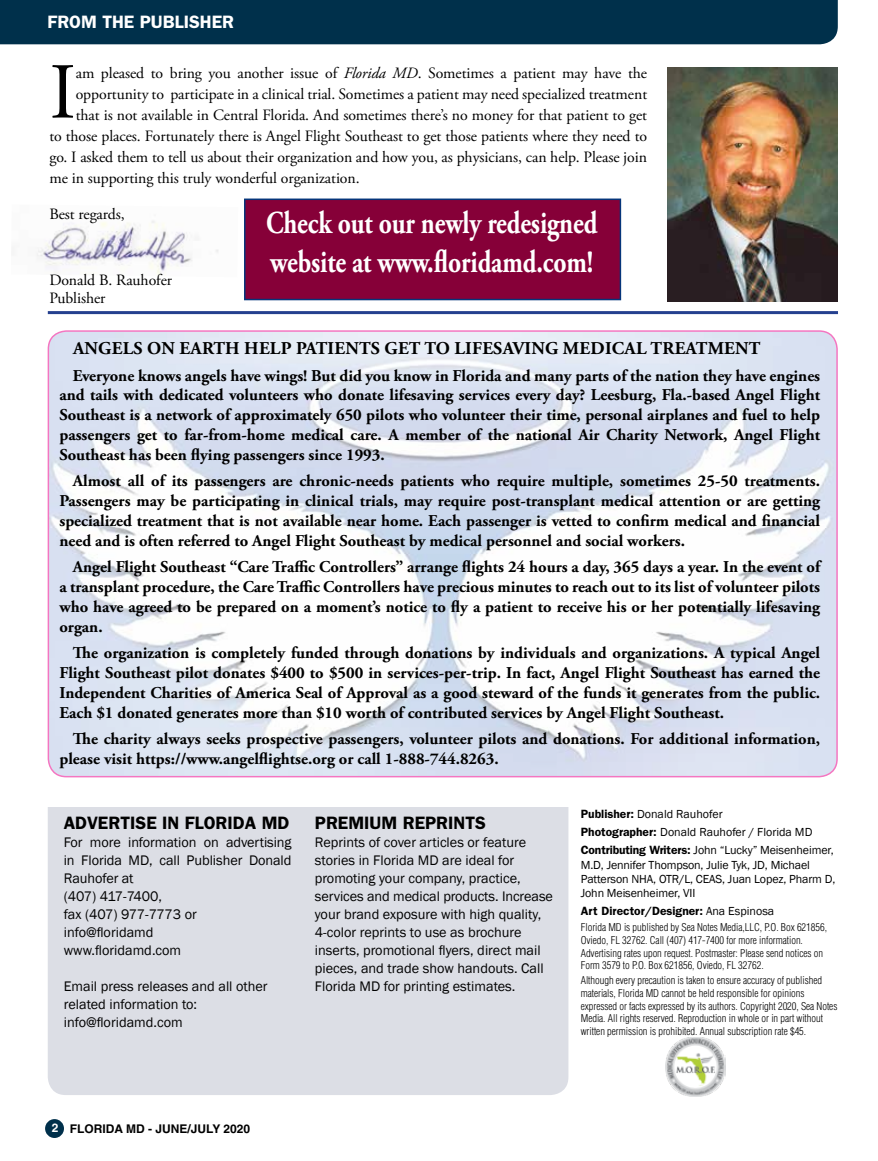
<style>
.page{position:relative;width:878px;height:1161px;background:#fff}
.page>*{position:absolute;margin:0;border:0;box-sizing:border-box;transform-origin:0 0}
.t1{font:79.05px "Adobe Garamond Pro";color:#000}
.t2{font:700 31.8px/39px "Adobe Garamond Pro";letter-spacing:-.005em;color:#fff;scale:.8 1}
.t3{font:700 18px "Adobe Garamond Pro";letter-spacing:.015em;color:#000}
.t4{font:600 18px "Franklin Gothic";color:#000}
.t5{font:600 18px "Franklin Gothic";color:#fff}
.t6{font:700 16.5px/19.8px "Adobe Garamond Pro";color:#000;text-align:justify}
.t7{font:15.75px/18px "Adobe Garamond Pro";letter-spacing:-.005em;color:#000}
.t8{font:14.25px/18px "Franklin Gothic";color:#000}
.t9{font:12px/17.9px "Franklin Gothic";letter-spacing:-.01em;color:#000}
.t10{font:600 12px "Franklin Gothic";color:#000}
.t11{font:700 12px "Helvetica";color:#000}
.t12{font:300 condensed 10.5px/12.6px "Helvetica LT Std";letter-spacing:-.005em;color:#000}
.s1{font-style:italic}
.s2{font-weight:600}
.s3{font-weight:400}
.s4{color:#fff}
</style>
<div class="page">
<div style="left:45px;top:1119px;width:19px;height:19px;background:#00304b;border-radius:50%"></div>
<div style="left:48px;top:770px;width:520px;height:325px;background:#dcdee5;border-radius:18px"></div>
<img style="left:665px;top:1037px;width:60px;height:59px">
<div style="left:0;top:741px;width:580px;height:65px;background:#fff"></div>
<div style="left:0;top:0;width:837px;height:44px;background:#00304b"></div>
<img style="left:667px;top:67px;width:170px;height:234px">
<img style="left:37px;top:221px;width:182px;height:54px">
<hr style="left:48px;top:311px;width:790px;height:3px;background:#25408f">
<img style="left:48px;top:331px;width:789px;height:446px">
<div style="left:48px;top:330px;width:789px;height:447px;border:2px solid #ec008c;border-radius:18px"></div>
<div style="left:244px;top:199px;width:377px;height:101px;background:#860038;border:2px solid #06357a"></div>
<p class="t5" style="left:48px;top:12px;width:188px">FROM THE PUBLISHER</p>
<h1 class="t1" style="left:49px;top:45px;width:28px">I</h1>
<p class="t7" style="left:76px;top:65px;width:573px">am pleased to bring you another issue of <span class="s1">Florida MD</span>. Sometimes a patient may have the</p>
<p class="t7" style="left:76px;top:86px;width:573px">opportunity to participate in a clinical trial. Sometimes a patient may need specialized treatment</p>
<p class="t7" style="left:76px;top:107px;width:573px">that is not available in Central Florida. And sometimes there’s no money for that patient to get</p>
<p class="t7" style="left:49px;top:128px;width:599px">to those places. Fortunately there is Angel Flight Southeast to get those patients where they need to</p>
<p class="t7" style="left:49px;top:149px;width:599px">go. I asked them to tell us about their organization and how you, as physicians, can help. Please join</p>
<p class="t7" style="left:49px;top:170px;width:312px">me in supporting this truly wonderful organization.</p>
<p class="t7" style="left:49px;top:206px;width:77px">Best regards,</p>
<h2 class="t2" style="left:266px;top:204px;width:416px">Check out our newly redesigned website at www.floridamd.com!</h2>
<p class="t7" style="left:49px;top:271px;width:124px">Donald B. Rauhofer<br>Publisher</p>
<p class="t3" style="left:73px;top:338px;width:689px">ANGELS ON EARTH HELP PATIENTS GET TO LIFESAVING MEDICAL TREATMENT</p>
<p class="t6" style="left:59px;top:366px;width:762px;text-indent:13px">Everyone knows angels have wings! But did you know in Florida and many parts of the nation they have engines and tails with dedicated volunteers who donate lifesaving services every day? Leesburg, Fla.-based Angel Flight Southeast is a network of approximately 650 pilots who volunteer their time, personal airplanes and fuel to help passengers get to far-from-home medical care. A member of the national Air Charity Network, Angel Flight Southeast has been flying passengers since 1993.</p>
<p class="t6" style="left:59px;top:471px;width:762px;text-indent:13px">Almost all of its passengers are chronic-needs patients who require multiple, sometimes 25-50 treatments.<br>Passengers may be participating in clinical trials, may require post-transplant medical attention or are getting specialized treatment that is not available near home. Each passenger is vetted to confirm medical and financial need and is often referred to Angel Flight Southeast by medical personnel and social workers.</p>
<p class="t6" style="left:59px;top:557px;width:762px;text-indent:13px">Angel Flight Southeast “Care Traffic Controllers” arrange flights 24 hours a day, 365 days a year. In the event of a transplant procedure, the Care Traffic Controllers have precious minutes to reach out to its list of volunteer pilots who have agreed to be prepared on a moment’s notice to fly a patient to receive his or her potentially lifesaving organ.</p>
<p class="t6" style="left:59px;top:643px;width:762px;text-indent:13px">The organization is completely funded through donations by individuals and organizations. A typical Angel Flight Southeast pilot donates $400 to $500 in services-per-trip. In fact, Angel Flight Southeast has earned the Independent Charities of America Seal of Approval as a good steward of the funds it generates from the public.<br>Each $1 donated generates more than $10 worth of contributed services by Angel Flight Southeast.</p>
<p class="t6" style="left:59px;top:729px;width:762px;text-indent:13px">The charity always seeks prospective passengers, volunteer pilots and donations. For additional information, please visit https://www.angelflightse.org or call 1-888-744.8263.</p>
<p class="t4" style="left:64px;top:813px;width:227px">ADVERTISE IN FLORIDA MD</p>
<p class="t8" style="left:64px;top:834px;width:229px">For more information on advertising in Florida MD, call Publisher Donald<br>Rauhofer at<br>(407) 417-7400,<br>fax (407) 977-7773 or<br>info@floridamd<br>www.floridamd.com</p>
<p class="t8" style="left:64px;top:978px;width:205px">Email press releases and all other related information to: info@floridamd.com</p>
<p class="t4" style="left:315px;top:813px;width:172px">PREMIUM REPRINTS</p>
<p class="t8" style="left:315px;top:834px;width:239px">Reprints of cover articles or feature stories in Florida MD are ideal for promoting your company, practice, services and medical products. Increase your brand exposure with high quality, 4-color reprints to use as brochure inserts, promotional flyers, direct mail pieces, and trade show handouts. Call Florida MD for printing estimates.</p>
<p class="t9" style="left:580px;top:806px;width:254px"><span class="s2">Publisher:</span> Donald Rauhofer<br><span class="s2">Photographer:</span> Donald Rauhofer / Florida MD<br><span class="s2">Contributing Writers:</span> John “Lucky” Meisenheimer,</p>
<p class="t9" style="left:580px;top:858px;width:256px;line-height:14.4px">M.D, Jennifer Thompson, Julie Tyk, JD, Michael<br>Patterson NHA, OTR/L, CEAS, Juan Lopez, Pharm D,<br>John Meisenheimer, VII</p>
<p class="t10" style="left:580px;top:904px;width:195px">Art Director/Designer: <span class="s3">Ana Espinosa</span></p>
<p class="t12" style="left:580px;top:921px;width:248px">Florida MD is published by Sea Notes Media,LLC, P.O. Box 621856, Oviedo, FL 32762. Call (407) 417-7400 for more information.<br>Advertising rates upon request. Postmaster: Please send notices on Form 3579 to P.O. Box 621856, Oviedo, FL 32762.</p>
<p class="t12" style="left:580px;top:974px;width:258px">Although every precaution is taken to ensure accuracy of published materials, Florida MD cannot be held responsible for opinions expressed or facts expressed by its authors. Copyright 2020, Sea Notes Media. All rights reserved. Reproduction in whole or in part without written permission is prohibited. Annual subscription rate $45.</p>
<p class="t11" style="left:52px;top:1122px;width:200px"><span class="s4">2</span> FLORIDA MD - JUNE/JULY 2020</p>
</div>
